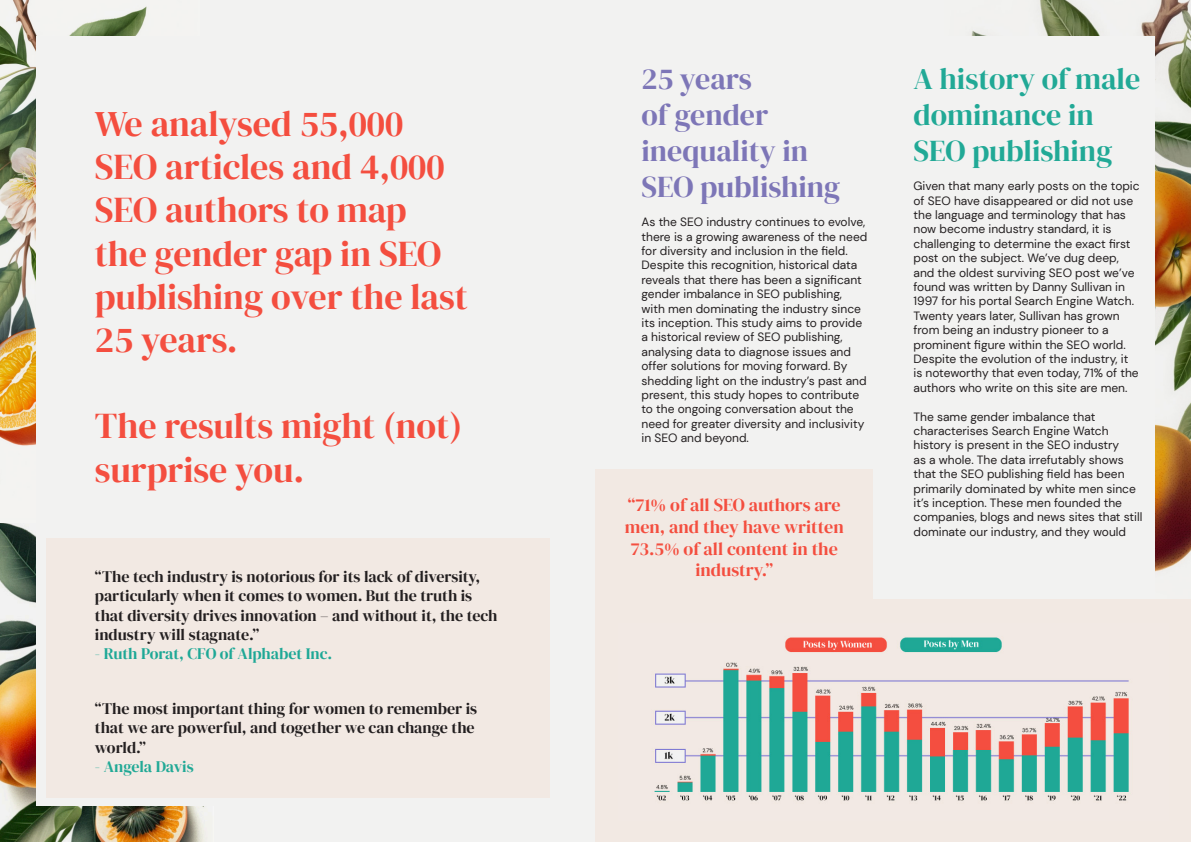
<style>
.page{position:relative;width:1191px;height:842px;background:#f2f2f1}
.page>*{position:absolute;margin:0;border:0;box-sizing:border-box;transform-origin:0 0}
.t1{font:36px/43.2px "DM Serif Display";color:#f44e3f}
.t2{font:30px/36px "DM Serif Display";color:#7d76b7}
.t3{font:30px/36px "DM Serif Display";color:#21a996}
.t4{font:18px/21.6px "DM Serif Display";color:#f44e3f;text-align:center}
.t5{font:16px/19.2px "DM Serif Display";color:#231f20}
.t6{font:16px "DM Serif Display";color:#1ea896}
.t7{font:16px "DM Serif Display";letter-spacing:-.01em;color:#21a996}
.t8{font:12px/14.4px "DM Sans";color:#231f20}
</style>
<div class="page">
<img style="left:971px;top:0;width:220px;height:572px">
<img style="left:0;top:523px;width:204px;height:319px">
<img style="left:0;top:0;width:147px;height:446px">
<div style="left:36px;top:36px;width:1119px;height:770px;background:#f2f2f1"></div>
<div style="left:46px;top:538px;width:503px;height:259px;background:#f2e9e3"></div>
<div style="left:595px;top:599px;width:596px;height:243px;background:#f2e9e3"></div>
<div style="left:595px;top:469px;width:278px;height:130px;background:#f2e9e3"></div>
<img style="left:654px;top:637px;width:475px;height:164px">
<p class="t1" style="left:95px;top:103px;width:374px">We analysed 55,000<br>SEO articles and 4,000<br>SEO authors to map<br>the gender gap in SEO publishing over the last<br>25 years.</p>
<p class="t1" style="left:95px;top:405px;width:369px">The results might (not) surprise you.</p>
<p class="t5" style="left:95px;top:567px;width:404px">“The tech industry is notorious for its lack of diversity, particularly when it comes to women. But the truth is that diversity drives innovation – and without it, the tech industry will stagnate.”</p>
<p class="t6" style="left:95px;top:644px;width:239px">- Ruth Porat, CFO of Alphabet Inc.</p>
<p class="t5" style="left:95px;top:699px;width:384px">“The most important thing for women to remember is that we are powerful, and together we can change the world.”</p>
<p class="t7" style="left:95px;top:757px;width:100px">- Angela Davis</p>
<p class="t2" style="left:641px;top:62px;width:200px">25 years<br>of gender inequality in<br>SEO publishing</p>
<p class="t8" style="left:641px;top:215px;width:227px">As the SEO industry continues to evolve, there is a growing awareness of the need for diversity and inclusion in the field.<br>Despite this recognition, historical data reveals that there has been a significant gender imbalance in SEO publishing, with men dominating the industry since its inception. This study aims to provide a historical review of SEO publishing, analysing data to diagnose issues and offer solutions for moving forward. By shedding light on the industry’s past and present, this study hopes to contribute to the ongoing conversation about the need for greater diversity and inclusivity in SEO and beyond.</p>
<p class="t4" style="left:624px;top:495px;width:220px">“71% of all SEO authors are men, and they have written<br>73.5% of all content in the industry.”</p>
<p class="t3" style="left:913px;top:62px;width:228px">A history of male dominance in<br>SEO publishing</p>
<p class="t8" style="left:913px;top:179px;width:228px">Given that many early posts on the topic of SEO have disappeared or did not use the language and terminology that has now become industry standard, it is challenging to determine the exact first post on the subject. We’ve dug deep, and the oldest surviving SEO post we’ve found was written by Danny Sullivan in 1997 for his portal Search Engine Watch.<br>Twenty years later, Sullivan has grown from being an industry pioneer to a prominent figure within the SEO world.<br>Despite the evolution of the industry, it is noteworthy that even today, 71% of the authors who write on this site are men.</p>
<p class="t8" style="left:913px;top:409px;width:230px">The same gender imbalance that characterises Search Engine Watch history is present in the SEO industry<br>as a whole. The data irrefutably shows that the SEO publishing field has been primarily dominated by white men since it’s inception. These men founded the companies, blogs and news sites that still dominate our industry, and they would</p>
</div>
